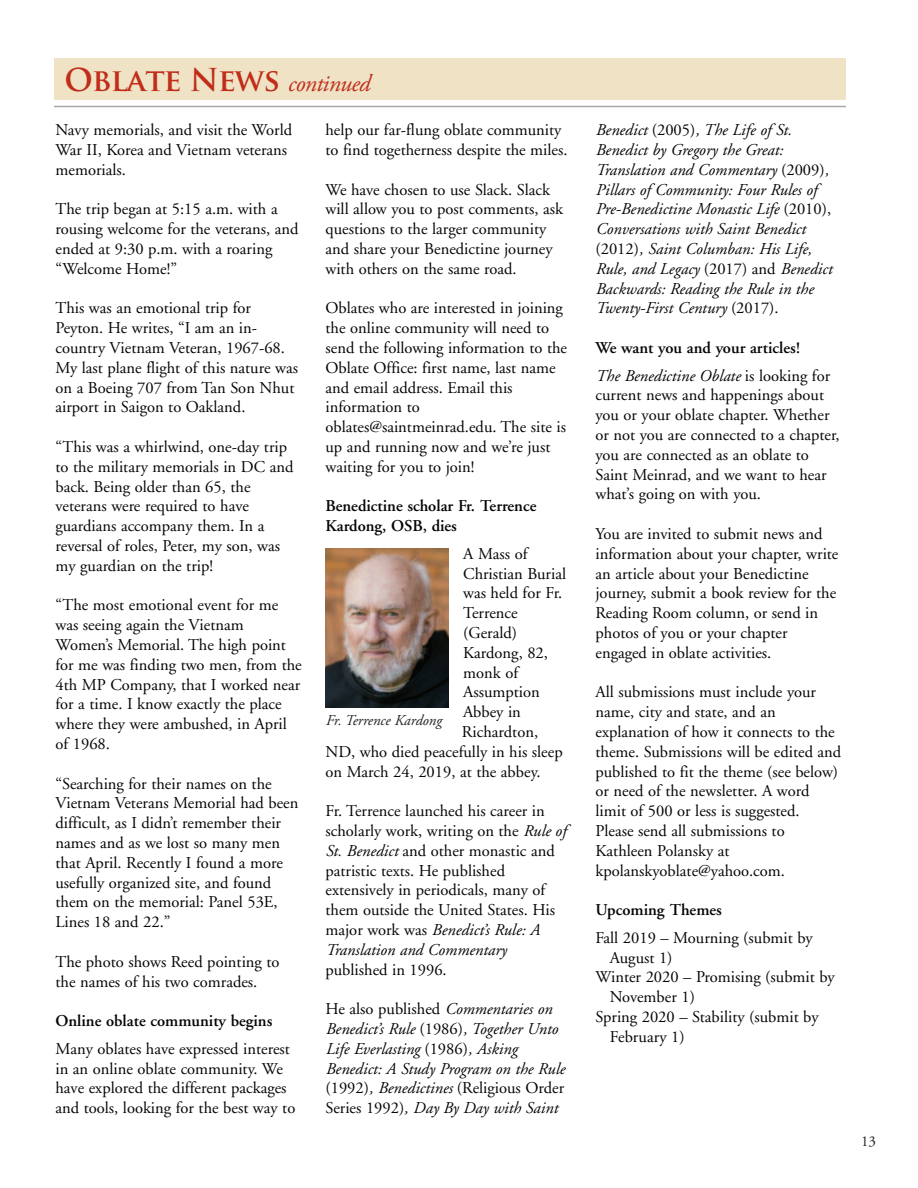
<style>
.page{position:relative;width:918px;height:1188px;background:#fff}
.page>*{position:absolute;margin:0;border:0;box-sizing:border-box;transform-origin:0 0}
.t1{font:700 30.75px "Trajan Pro";letter-spacing:-.03em;color:#c02d19}
.t2{font:16.5px/19.8px "Adobe Garamond";color:#070504}
.t3{font:italic 16.5px/19.8px "Adobe Garamond";color:#070504}
.t4{font:600 16.5px/19.8px "Adobe Garamond";color:#070504}
.t5{font:italic 15px "Adobe Garamond";color:#231f20}
.t6{font:15px "Adobe Garamond";color:#231f20}
.s1{font-family:"Adobe Garamond Pro";font-weight:400;font-style:italic;font-size:24px}
.s2{font-style:italic}
.s3{font-style:normal}
.s4{font-weight:400;font-style:italic}
.s5{font-weight:400}
</style>
<div class="page">
<div style="left:54px;top:59px;width:792px;height:41px;background:#efe2c5"></div>
<hr style="left:54px;top:106px;width:792px;height:1px;background:#a8a9ad">
<img style="left:326px;top:548px;width:122px;height:160px">
<h1 class="t1" style="left:64px;top:62px;width:307px">Oblate News <span class="s1">continued</span></h1>
<p class="t2" style="left:56px;top:121px;width:238px">Navy memorials, and visit the World<br>War II, Korea and Vietnam veterans memorials.</p>
<p class="t2" style="left:56px;top:201px;width:245px">The trip began at 5:15 a.m. with a rousing welcome for the veterans, and ended at 9:30 p.m. with a roaring “Welcome Home!”</p>
<p class="t2" style="left:56px;top:300px;width:244px">This was an emotional trip for<br>Peyton. He writes, “I am an in&shy;country Vietnam Veteran, 1967-68.<br>My last plane flight of this nature was on a Boeing 707 from Tan Son Nhut airport in Saigon to Oakland.</p>
<p class="t2" style="left:56px;top:438px;width:239px">“This was a whirlwind, one-day trip to the military memorials in DC and back. Being older than 65, the veterans were required to have guardians accompany them. In a reversal of roles, Peter, my son, was my guardian on the trip!</p>
<p class="t2" style="left:56px;top:597px;width:248px">“The most emotional event for me was seeing again the Vietnam<br>Women’s Memorial. The high point for me was finding two men, from the<br>4th MP Company, that I worked near for a time. I know exactly the place where they were ambushed, in April of 1968.</p>
<p class="t2" style="left:56px;top:775px;width:245px">“Searching for their names on the<br>Vietnam Veterans Memorial had been difficult, as I didn’t remember their names and as we lost so many men that April. Recently I found a more usefully organized site, and found them on the memorial: Panel 53E,<br>Lines 18 and 22.”</p>
<p class="t2" style="left:55px;top:953px;width:226px">The photo shows Reed pointing to the names of his two comrades.</p>
<p class="t4" style="left:55px;top:1012px;width:218px">Online oblate community begins</p>
<p class="t2" style="left:55px;top:1040px;width:241px">Many oblates have expressed interest in an online oblate community. We have explored the different packages and tools, looking for the best way to</p>
<p class="t2" style="left:325px;top:121px;width:244px">help our far-flung oblate community to find togetherness despite the miles.</p>
<p class="t2" style="left:325px;top:181px;width:239px">We have chosen to use Slack. Slack will allow you to post comments, ask questions to the larger community and share your Benedictine journey with others on the same road.</p>
<p class="t2" style="left:325px;top:300px;width:243px">Oblates who are interested in joining the online community will need to send the following information to the<br>Oblate Office: first name, last name and email address. Email this information to oblates@saintmeinrad.edu. The site is up and running now and we’re just waiting for you to join!</p>
<p class="t4" style="left:325px;top:498px;width:212px">Benedictine scholar Fr. Terrence<br>Kardong, OSB, dies</p>
<p class="t2" style="left:463px;top:545px;width:66px">A Mass of</p>
<p class="t2" style="left:463px;top:565px;width:104px">Christian Burial</p>
<p class="t2" style="left:463px;top:585px;width:101px">was held for Fr.</p>
<p class="t2" style="left:463px;top:604px;width:56px">Terrence</p>
<p class="t2" style="left:463px;top:624px;width:55px">(Gerald)</p>
<p class="t2" style="left:463px;top:644px;width:86px">Kardong, 82,</p>
<p class="t2" style="left:463px;top:664px;width:56px">monk of</p>
<p class="t2" style="left:463px;top:684px;width:78px">Assumption</p>
<p class="t2" style="left:463px;top:703px;width:59px">Abbey in</p>
<p class="t2" style="left:462px;top:723px;width:78px">Richardton,</p>
<p class="t2" style="left:325px;top:743px;width:239px">ND, who died peacefully in his sleep</p>
<p class="t2" style="left:325px;top:763px;width:217px">on March 24, 2019, at the abbey.</p>
<p class="t2" style="left:325px;top:802px;width:242px">Fr. Terrence launched his career in scholarly work, writing on the <span class="s2">Rule of St. Benedict</span> and other monastic and patristic texts. He published extensively in periodicals, many of them outside the United States. His major work was <span class="s2">Benedict’s Rule: A Translation and Commentary</span></p>
<p class="t2" style="left:325px;top:961px;width:123px">published in 1996.</p>
<p class="t3" style="left:325px;top:1001px;width:241px"><span class="s3">He also published</span> Commentaries on Benedict’s Rule <span class="s3">(1986)</span>, Together Unto Life Everlasting <span class="s3">(1986)</span>, Asking Benedict: A Study Program on the Rule <span class="s3">(1992)</span>, Benedictines <span class="s3">(Religious Order Series 1992)</span>, Day By Day with Saint</p>
<p class="t5" style="left:326px;top:714px;width:118px">Fr. Terrence Kardong</p>
<p class="t3" style="left:595px;top:122px;width:238px">Benedict <span class="s3">(2005)</span>, The Life of St.<br>Benedict by Gregory the Great:<br>Translation and Commentary <span class="s3">(2009)</span>, Pillars of Community: Four Rules of Pre-Benedictine Monastic Life <span class="s3">(2010), </span>Conversations with Saint Benedict <span class="s3">(2012)</span>, Saint Columban: His Life, Rule, and Legacy <span class="s3">(2017) and</span> Benedict Backwards: Reading the Rule in the Twenty-First Century <span class="s3">(2017).</span></p>
<p class="t4" style="left:595px;top:335px;width:236px;line-height:27.6px">We want you and your articles!<br><span class="s4">The Benedictine Oblate</span> <span class="s5">is looking for</span></p>
<p class="t2" style="left:595px;top:387px;width:246px">current news and happenings about you or your oblate chapter. Whether or not you are connected to a chapter, you are connected as an oblate to<br>Saint Meinrad, and we want to hear what’s going on with you.</p>
<p class="t2" style="left:595px;top:525px;width:245px">You are invited to submit news and information about your chapter, write an article about your Benedictine journey, submit a book review for the Reading Room column, or send in photos of you or your chapter engaged in oblate activities.</p>
<p class="t2" style="left:595px;top:684px;width:247px">All submissions must include your name, city and state, and an explanation of how it connects to the theme. Submissions will be edited and published to fit the theme (see below) or need of the newsletter. A word limit of 500 or less is suggested.<br>Please send all submissions to<br>Kathleen Polansky at kpolanskyoblate@yahoo.com.</p>
<p class="t4" style="left:595px;top:901px;width:128px">Upcoming Themes</p>
<p class="t2" style="left:595px;top:929px;width:219px">Fall 2019 – Mourning (submit by</p>
<p class="t2" style="left:610px;top:949px;width:64px">August 1)</p>
<p class="t2" style="left:595px;top:969px;width:241px">Winter 2020 – Promising (submit by</p>
<p class="t2" style="left:610px;top:988px;width:87px">November 1)</p>
<p class="t2" style="left:595px;top:1008px;width:225px">Spring 2020 – Stability (submit by</p>
<p class="t2" style="left:610px;top:1028px;width:76px">February 1)</p>
<p class="t6" style="left:861px;top:1136px;width:16px">13</p>
</div>
